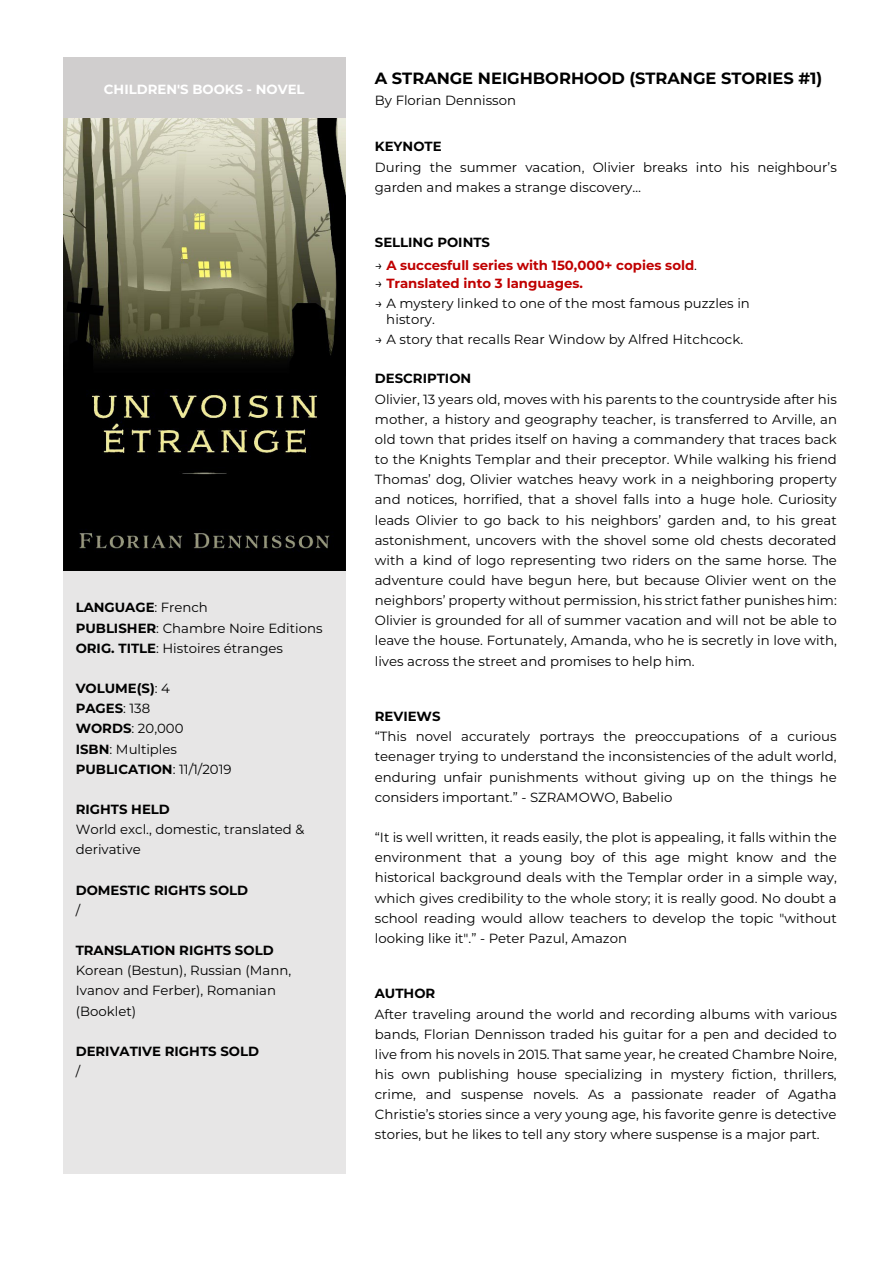
<style>
.page{position:relative;width:893px;height:1263px;background:#fff}
.page>*{position:absolute;margin:0;border:0;box-sizing:border-box;transform-origin:0 0}
.t1{font:700 16.35px "Montserrat";color:#000}
.t2{font:13.35px/20.1px "Montserrat";color:#000}
.t3{font:700 13.35px/20.1px "Montserrat";color:#000}
.t4{font:700 13.35px "Montserrat";letter-spacing:-.005em;color:#c00000}
.t5{font:700 13.35px "Montserrat";color:#fff}
.s1{font-weight:700}
.s2{font-weight:400}
.s3{font-weight:400;color:#000}
</style>
<div class="page">
<div style="left:63px;top:57px;width:283px;height:62px;background:#d0cece"></div>
<div style="left:63px;top:573px;width:283px;height:8px;background:#e7e6e6"></div>
<div style="left:63px;top:581px;width:283px;height:592px;background:#e7e6e6"></div>
<img style="left:63px;top:119px;width:283px;height:452px">
<p class="t5" style="left:104px;top:79px;width:202px">CHILDREN'S BOOKS - NOVEL</p>
<p class="t2" style="left:76px;top:597px;width:248px"><span class="s1">LANGUAGE</span>: French<br><span class="s1">PUBLISHER</span>: Chambre Noire Editions<br><span class="s1">ORIG. TITLE</span>: Histoires étranges</p>
<p class="t3" style="left:76px;top:678px;width:157px">VOLUME(S)<span class="s2">: 4<br></span>PAGES<span class="s2">: 138<br></span>WORDS<span class="s2">: 20,000<br></span>ISBN<span class="s2">: Multiples<br></span>PUBLICATION<span class="s2">: 11/1/2019</span></p>
<p class="t2" style="left:76px;top:799px;width:230px"><span class="s1">RIGHTS HELD<br></span>World excl., domestic, translated &amp; derivative</p>
<p class="t3" style="left:76px;top:879px;width:174px">DOMESTIC RIGHTS SOLD <span class="s2">/</span></p>
<p class="t2" style="left:76px;top:940px;width:217px"><span class="s1">TRANSLATION RIGHTS SOLD<br></span>Korean (Bestun), Russian (Mann,<br>Ivanov and Ferber), Romanian (Booklet)</p>
<p class="t3" style="left:76px;top:1040px;width:185px">DERIVATIVE RIGHTS SOLD <span class="s2">/</span></p>
<p class="t1" style="left:375px;top:66px;width:449px">A STRANGE NEIGHBORHOOD (STRANGE STORIES #1)</p>
<p class="t2" style="left:375px;top:90px;width:143px">By Florian Dennisson</p>
<p class="t2" style="left:375px;top:136px;width:463px"><span class="s1">KEYNOTE<br></span>During the summer vacation, Olivier breaks into his neighbour’s garden and makes a strange discovery…</p>
<p class="t3" style="left:375px;top:232px;width:117px">SELLING POINTS</p>
<p class="t4" style="left:375px;top:255px;width:324px"><span class="s3">→</span> A succesfull series with 150,000+ copies sold<span class="s3">.</span></p>
<p class="t4" style="left:375px;top:273px;width:210px"><span class="s3">→</span> Translated into 3 languages.</p>
<p class="t2" style="left:386px;top:295px;width:365px;line-height:15.9px;text-indent:-11px">→ A mystery linked to one of the most famous puzzles in history.</p>
<p class="t2" style="left:375px;top:329px;width:370px">→ A story that recalls Rear Window by Alfred Hitchcock.</p>
<p class="t2" style="left:375px;top:368px;width:464px"><span class="s1">DESCRIPTION<br></span>Olivier, 13 years old, moves with his parents to the countryside after his mother, a history and geography teacher, is transferred to Arville, an old town that prides itself on having a commandery that traces back to the Knights Templar and their preceptor. While walking his friend Thomas’ dog, Olivier watches heavy work in a neighboring property and notices, horrified, that a shovel falls into a huge hole. Curiosity leads Olivier to go back to his neighbors’ garden and, to his great astonishment, uncovers with the shovel some old chests decorated with a kind of logo representing two riders on the same horse. The adventure could have begun here, but because Olivier went on the neighbors’ property without permission, his strict father punishes him:<br>Olivier is grounded for all of summer vacation and will not be able to leave the house. Fortunately, Amanda, who he is secretly in love with, lives across the street and promises to help him.</p>
<p class="t2" style="left:375px;top:706px;width:463px"><span class="s1">REVIEWS<br></span>“This novel accurately portrays the preoccupations of a curious teenager trying to understand the inconsistencies of the adult world, enduring unfair punishments without giving up on the things he considers important.” - SZRAMOWO, Babelio</p>
<p class="t2" style="left:375px;top:827px;width:464px;text-align:justify">“It is well written, it reads easily, the plot is appealing, it falls within the environment that a young boy of this age might know and the historical background deals with the Templar order in a simple way, which gives credibility to the whole story; it is really good. No doubt a school reading would allow teachers to develop the topic "without looking like it".” - Peter Pazul, Amazon</p>
<p class="t2" style="left:375px;top:983px;width:464px"><span class="s1">AUTHOR<br></span>After traveling around the world and recording albums with various bands, Florian Dennisson traded his guitar for a pen and decided to live from his novels in 2015. That same year, he created Chambre Noire, his own publishing house specializing in mystery fiction, thrillers, crime, and suspense novels. As a passionate reader of Agatha Christie’s stories since a very young age, his favorite genre is detective stories, but he likes to tell any story where suspense is a major part.</p>
</div>
